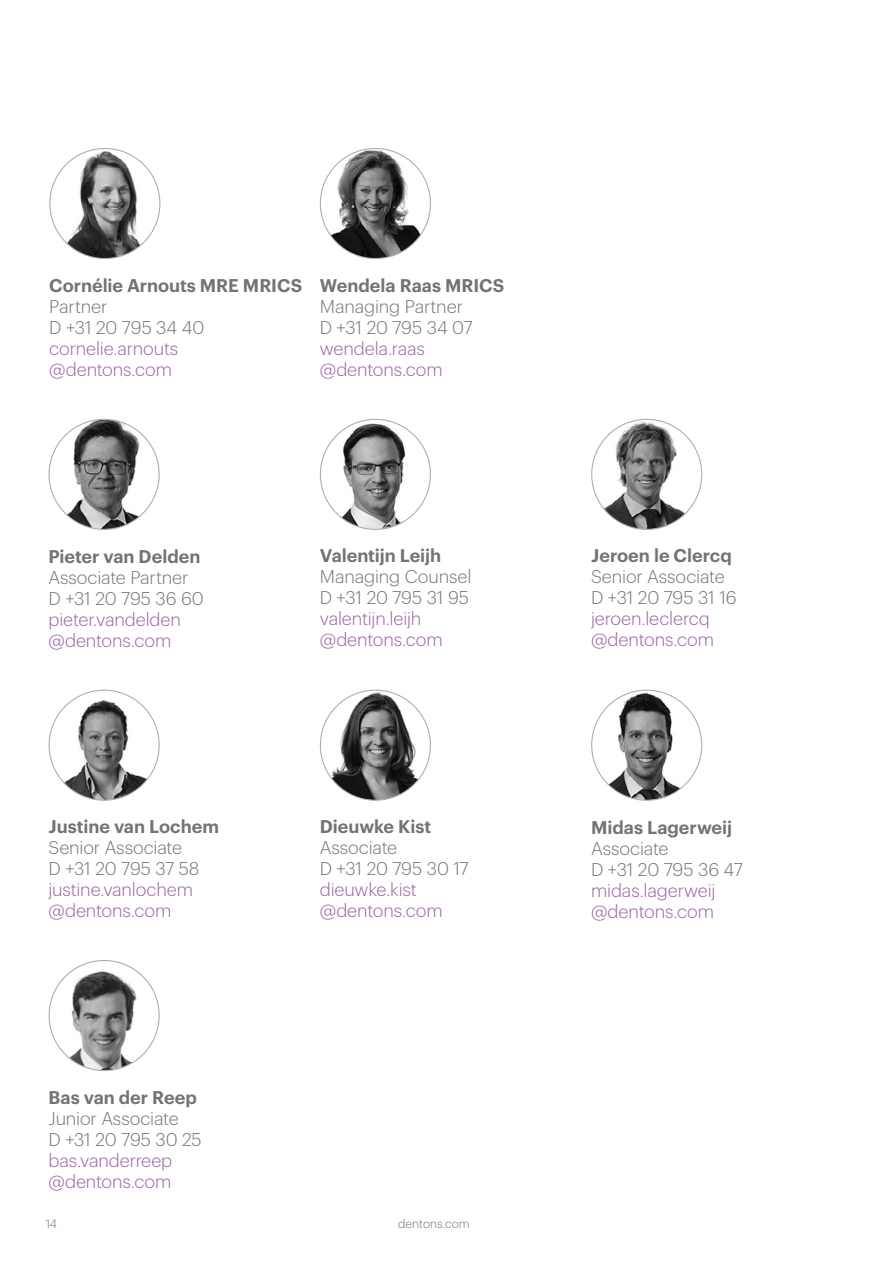
<style>
.page{position:relative;width:893px;height:1263px;background:#fff}
.page>*{position:absolute;margin:0;border:0;box-sizing:border-box;transform-origin:0 0}
.t1{font:300 18px/21px "Dentons Sans";letter-spacing:-.005em;color:#9860a4}
.t2{font:300 18px/21px "Dentons Sans";letter-spacing:-.005em;color:#717376}
.t3{font:600 18px "Dentons Sans";color:#717376}
.t4{font:300 12px "Dentons Sans";color:#717376}
</style>
<div class="page">
<img style="left:57px;top:148px;width:96px;height:111px">
<img style="left:320px;top:419px;width:110px;height:110px;border-radius:55px">
<img style="left:57px;top:694px;width:96px;height:106px">
<img style="left:49px;top:965px;width:110px;height:105px">
<img style="left:327px;top:148px;width:97px;height:111px">
<img style="left:327px;top:690px;width:97px;height:110px">
<img style="left:599px;top:419px;width:96px;height:110px">
<img style="left:50px;top:419px;width:108px;height:110px">
<img style="left:595px;top:690px;width:104px;height:110px">
<p class="t3" style="left:49px;top:271px;width:254px">Cornélie Arnouts MRE MRICS</p>
<p class="t2" style="left:49px;top:294px;width:156px">Partner<br>D +31 20 795 34 40</p>
<p class="t1" style="left:49px;top:336px;width:131px">cornelie.arnouts @dentons.com</p>
<p class="t3" style="left:320px;top:271px;width:186px">Wendela Raas MRICS</p>
<p class="t2" style="left:320px;top:294px;width:154px">Managing Partner<br>D +31 20 795 34 07</p>
<p class="t1" style="left:320px;top:336px;width:124px">wendela.raas @dentons.com</p>
<p class="t3" style="left:49px;top:542px;width:153px">Pieter van Delden</p>
<p class="t2" style="left:49px;top:565px;width:157px">Associate Partner<br>D +31 20 795 36 60</p>
<p class="t1" style="left:49px;top:607px;width:134px">pieter.vandelden @dentons.com</p>
<p class="t3" style="left:49px;top:813px;width:172px">Justine van Lochem</p>
<p class="t2" style="left:49px;top:836px;width:152px">Senior Associate<br>D +31 20 795 37 58</p>
<p class="t1" style="left:49px;top:878px;width:146px">justine.vanlochem @dentons.com</p>
<p class="t3" style="left:49px;top:1083px;width:150px">Bas van der Reep</p>
<p class="t2" style="left:49px;top:1106px;width:154px">Junior Associate<br>D +31 20 795 30 25</p>
<p class="t1" style="left:49px;top:1148px;width:125px">bas.vanderreep @dentons.com</p>
<p class="t3" style="left:320px;top:542px;width:123px">Valentijn Leijh</p>
<p class="t2" style="left:320px;top:565px;width:153px">Managing Counsel<br>D +31 20 795 31 95</p>
<p class="t1" style="left:320px;top:607px;width:124px">valentijn.leijh @dentons.com</p>
<p class="t3" style="left:320px;top:813px;width:113px">Dieuwke Kist</p>
<p class="t2" style="left:320px;top:836px;width:150px">Associate<br>D +31 20 795 30 17</p>
<p class="t1" style="left:320px;top:878px;width:124px">dieuwke.kist @dentons.com</p>
<p class="t4" style="left:46px;top:1215px;width:13px">14</p>
<p class="t4" style="left:398px;top:1215px;width:73px">dentons.com</p>
<p class="t3" style="left:591px;top:542px;width:142px">Jeroen le Clercq</p>
<p class="t2" style="left:591px;top:565px;width:147px">Senior Associate<br>D +31 20 795 31 16</p>
<p class="t1" style="left:591px;top:607px;width:124px">jeroen.leclercq @dentons.com</p>
<p class="t3" style="left:591px;top:813px;width:142px">Midas Lagerweij</p>
<p class="t2" style="left:591px;top:836px;width:153px">Associate<br>D +31 20 795 36 47</p>
<p class="t1" style="left:591px;top:878px;width:126px">midas.lagerweij @dentons.com</p>
</div>
